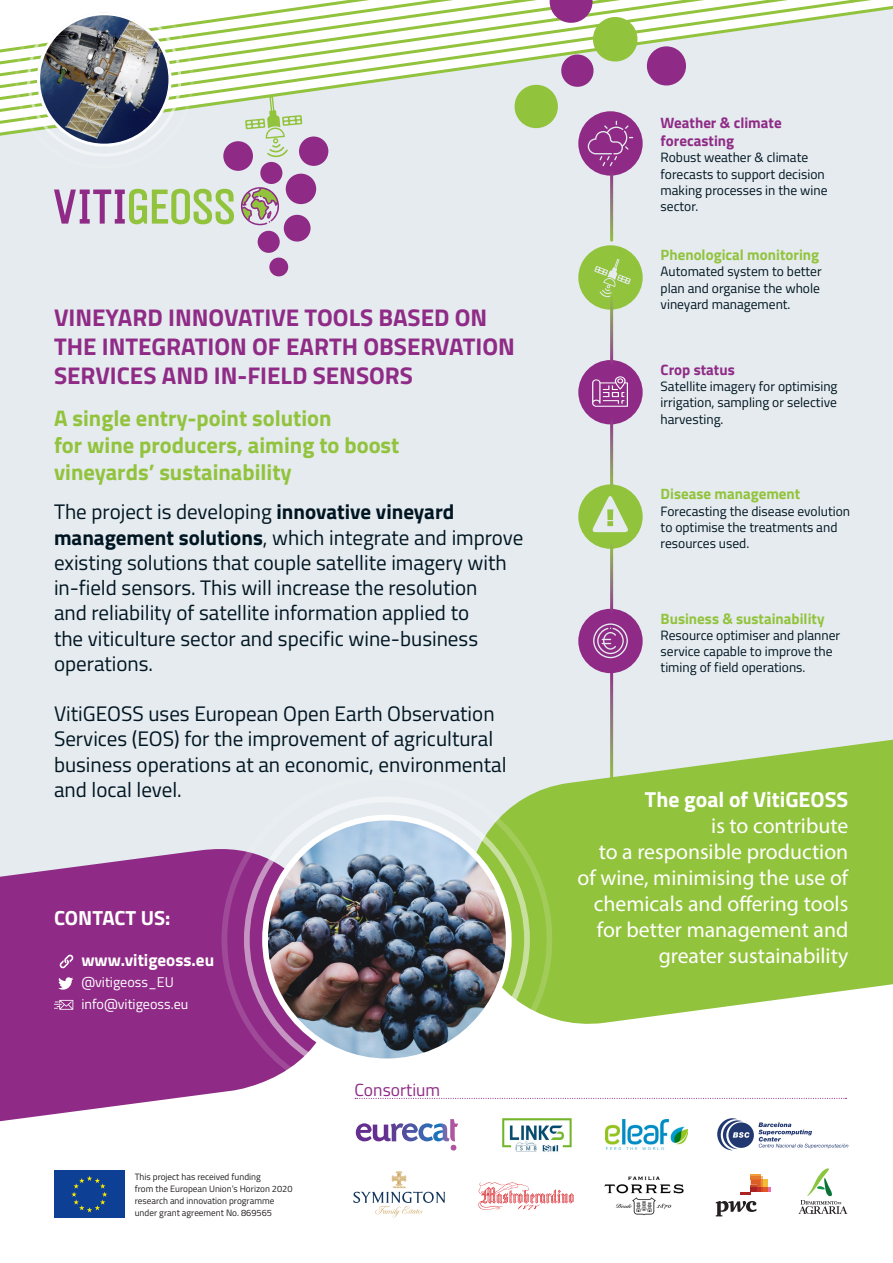
<style>
.page{position:relative;width:893px;height:1263px;background:#fff}
.page>*{position:absolute;margin:0;border:0;box-sizing:border-box;transform-origin:0 0}
.t1{font:700 24.15px/29px "Titillium Web";color:#8f2b86}
.t2{font:700 22.5px/27px "Titillium Web";color:#92c33d}
.t3{font:21.75px/26.1px "Myriad Pro";color:#fff;text-align:right}
.t4{font:700 21.75px "Titillium Web";color:#fff}
.t5{font:21px/25.2px "Titillium Web";color:#001522}
.t6{font:700 20.4px "Titillium Web";color:#fff}
.CONSORTIUM{font:17.55px "Titillium Web";color:#8f2b86}
.t7{font:700 17.1px "Titillium Web";color:#fff}
.t8{font:700 15px "Titillium Web";color:#92c33d}
.t9{font:700 15px/18px "Titillium Web";color:#8f2b86}
.t10{font:14.1px "Titillium Web";color:#fff}
.t11{font:13.5px/16.2px "Titillium Web";color:#001522}
.t12{font:9.15px/11.9px "Titillium Web";color:#231f20}
.s1{font-weight:700}
</style>
<div class="page">
<div style="left:0;top:178px;width:893px;height:659px;background:#e5ebee"></div>
<svg style="left:0;top:835px;width:320px;height:287px;fill:#8f2b86"></svg>
<svg style="left:459px;top:663px;width:434px;height:361px;fill:#92c33d"></svg>
<div style="left:244px;top:796px;width:286px;height:286px;border:6px solid #fff;border-radius:50%"></div>
<img style="left:263px;top:816px;width:247px;height:247px;border-radius:124px">
<div style="left:262px;top:815px;width:250px;height:249px;border:6px solid #fff;border-radius:50%"></div>
<svg style="left:54px;top:189px;width:180px;height:35px"></svg>
<svg style="left:240px;top:186px;width:40px;height:39px"></svg>
<div style="left:258px;top:231px;width:22px;height:22px;background:#8f2b86;border-radius:50%"></div>
<div style="left:269px;top:258px;width:19px;height:18px;background:#8f2b86;border-radius:50%"></div>
<div style="left:260px;top:162px;width:22px;height:22px;background:#8f2b86;border-radius:50%"></div>
<div style="left:284px;top:215px;width:27px;height:27px;background:#8f2b86;border-radius:50%"></div>
<div style="left:286px;top:174px;width:30px;height:30px;background:#8f2b86;border-radius:50%"></div>
<svg style="left:0;top:0;width:893px;height:178px"></svg>
<img style="left:15px;top:0;width:178px;height:169px">
<div style="left:37px;top:12px;width:135px;height:135px;border:3px solid #fff;border-radius:50%"></div>
<svg style="left:58px;top:977px;width:15px;height:13px"></svg>
<svg style="left:54px;top:1000px;width:19px;height:10px"></svg>
<svg style="left:59px;top:954px;width:15px;height:14px"></svg>
<div style="left:578px;top:245px;width:65px;height:65px;background:#92c33d;border-radius:50%"></div>
<svg style="left:594px;top:259px;width:37px;height:38px"></svg>
<div style="left:578px;top:111px;width:65px;height:65px;background:#8f2b86;border-radius:50%"></div>
<div style="left:578px;top:609px;width:65px;height:64px;background:#8f2b86;border-radius:50%"></div>
<svg style="left:593px;top:623px;width:35px;height:35px"></svg>
<div style="left:578px;top:484px;width:65px;height:65px;background:#92c33d;border-radius:50%"></div>
<svg style="left:592px;top:496px;width:36px;height:36px"></svg>
<div style="left:578px;top:360px;width:65px;height:64px;background:#8f2b86;border-radius:50%"></div>
<hr style="left:610px;top:668px;width:3px;height:112px;background:#fff">
<hr style="left:610px;top:544px;width:3px;height:68px;background:#fff">
<hr style="left:610px;top:296px;width:3px;height:69px;background:#fff">
<hr style="left:610px;top:419px;width:3px;height:69px;background:#fff">
<hr style="left:610px;top:172px;width:3px;height:68px;background:#fff">
<div style="left:54px;top:1171px;width:70px;height:47px;background:#0d4094"></div>
<svg style="left:71px;top:1176px;width:36px;height:36px"></svg>
<img style="left:604px;top:1176px;width:80px;height:40px">
<svg style="left:716px;top:1201px;width:40px;height:15px"></svg>
<svg style="left:740px;top:1174px;width:31px;height:21px"></svg>
<svg style="left:798px;top:1168px;width:49px;height:46px"></svg>
<svg style="left:353px;top:1171px;width:92px;height:46px"></svg>
<svg style="left:478px;top:1182px;width:96px;height:28px"></svg>
<svg style="left:717px;top:1118px;width:131px;height:32px"></svg>
<img style="left:502px;top:1118px;width:70px;height:34px">
<img style="left:605px;top:1119px;width:83px;height:30px">
<svg style="left:356px;top:1119px;width:102px;height:31px"></svg>
<svg style="left:355px;top:1098px;width:492px;height:1px"></svg>
<svg style="left:512px;top:0;width:177px;height:166px"></svg>
<svg style="left:592px;top:376px;width:36px;height:31px"></svg>
<p class="t1" style="left:54px;top:302px;width:463px">VINEYARD INNOVATIVE TOOLS BASED ON<br>THE INTEGRATION OF EARTH OBSERVATION<br>SERVICES AND IN-FIELD SENSORS</p>
<p class="t2" style="left:54px;top:403px;width:347px">A single entry-point solution<br>for wine producers, aiming to boost vineyards’ sustainability</p>
<p class="t5" style="left:54px;top:498px;width:471px">The project is developing <span class="s1">innovative vineyard management solutions</span>, which integrate and improve existing solutions that couple satellite imagery with in-field sensors. This will increase the resolution<br>and reliability of satellite information applied to<br>the viticulture sector and specific wine-business operations.</p>
<p class="t5" style="left:54px;top:700px;width:454px">VitiGEOSS uses European Open Earth Observation Services (EOS) for the improvement of agricultural business operations at an economic, environmental and local level.</p>
<p class="t6" style="left:54px;top:902px;width:118px">CONTACT US:</p>
<p class="t9" style="left:661px;top:113px;width:123px">Weather &amp; climate forecasting</p>
<p class="t11" style="left:661px;top:149px;width:168px">Robust weather &amp; climate forecasts to support decision making processes in the wine sector.</p>
<p class="t8" style="left:661px;top:243px;width:160px">Phenological monitoring</p>
<p class="t11" style="left:661px;top:263px;width:163px">Automated system to better plan and organise the whole vineyard management.</p>
<p class="t9" style="left:661px;top:360px;width:76px">Crop status</p>
<p class="t11" style="left:661px;top:378px;width:178px;text-align:justify">Satellite imagery for optimising irrigation, sampling or selective harvesting.</p>
<p class="t8" style="left:661px;top:483px;width:141px">Disease management</p>
<p class="t11" style="left:661px;top:502px;width:191px">Forecasting the disease evolution to optimise the treatments and resources used.</p>
<p class="t8" style="left:661px;top:607px;width:165px">Business &amp; sustainability</p>
<p class="t11" style="left:661px;top:626px;width:181px">Resource optimiser and planner service capable to improve the timing of field operations.</p>
<p class="t4" style="left:645px;top:783px;width:205px">The goal of VitiGEOSS</p>
<p class="t3" style="left:578px;top:812px;width:272px">is to contribute<br>to a responsible production of wine, minimising the use of chemicals and offering tools for better management and</p>
<p class="t7" style="left:81px;top:946px;width:134px">www.vitigeoss.eu</p>
<p class="t3" style="left:659px;top:943px;width:191px">greater sustainability</p>
<p class="t10" style="left:81px;top:972px;width:94px">@vitigeoss_EU</p>
<p class="t10" style="left:81px;top:994px;width:109px">info@vitigeoss.eu</p>
<p class="t12" style="left:135px;top:1170px;width:159px">This project has received funding<br>from the European Union’s Horizon 2020 research and innovation programme under grant agreement No. 869565</p>
<p class="CONSORTIUM" style="left:355px;top:1077px;width:87px">Consortium</p>
</div>
